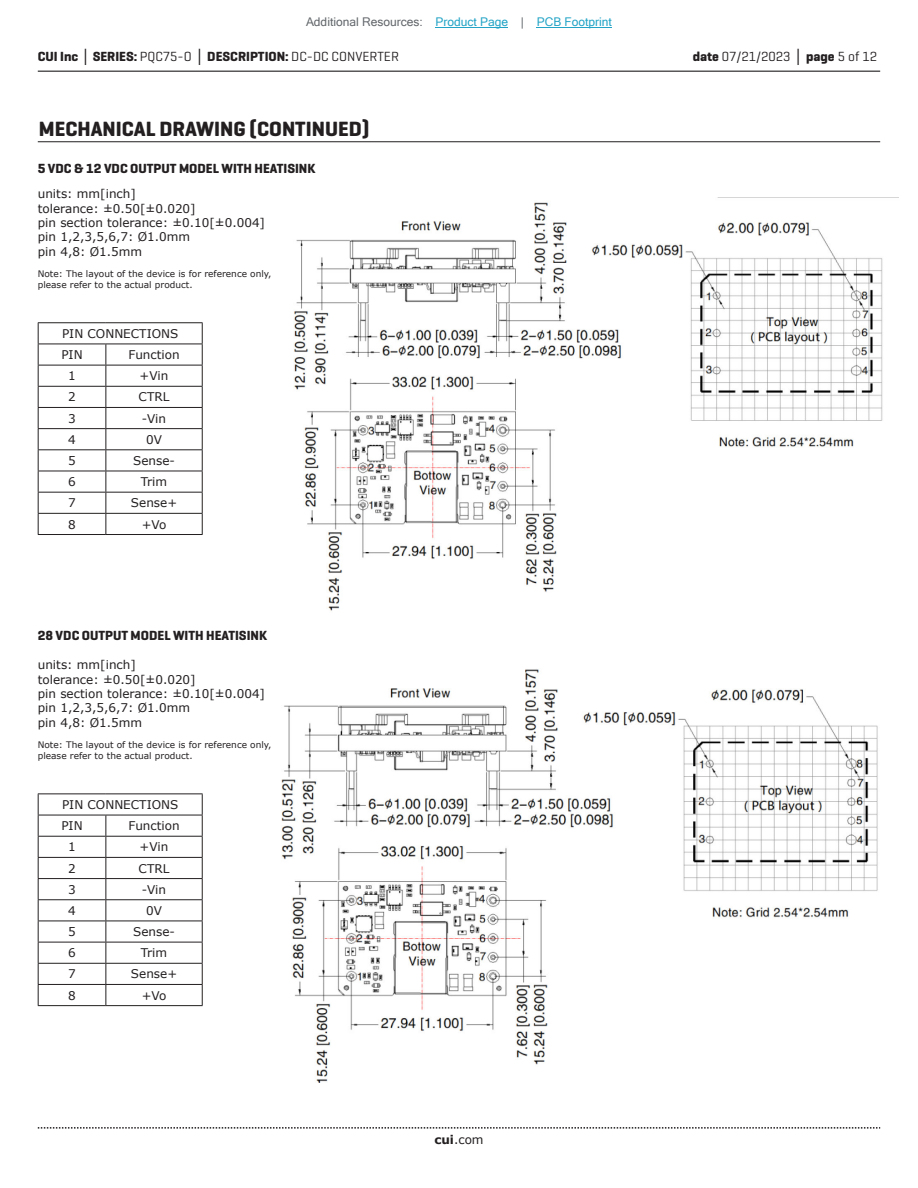
<style>
.page{position:relative;width:918px;height:1188px;background:#fff}
.page>*{position:absolute;margin:0;border:0;box-sizing:border-box;transform-origin:0 0}
.t1{font:700 21px "Geogrotesque";color:#231f20}
.t2{font:700 13.5px "Geogrotesque";color:#231f20}
.t3{font:13.5px "Geogrotesque";color:#231f20}
.t4{font:12px/14.4px "Verdana";color:#231f20}
.t5{font:12px "Microsoft Sans Serif";color:#23a4c6}
.t6{font:9px/10.8px "Verdana";color:#231f20}
.s1{color:#63676b}
.s2{font-family:"Verdana"}
.s3{font-weight:400}
.s4{font-weight:700}
.s5{font-family:"Verdana";font-weight:700}
</style>
<div class="page">
<hr style="left:38px;top:71px;width:842px;height:1px;background:#231f20">
<svg style="left:38px;top:1127px;width:842px;height:2px"></svg>
<img style="left:281px;top:669px;width:597px;height:413px">
<img style="left:294px;top:202px;width:589px;height:409px">
<hr style="left:38px;top:322px;width:68px;height:1px;background:#231f20">
<hr style="left:106px;top:322px;width:97px;height:1px;background:#231f20">
<hr style="left:38px;top:344px;width:68px;height:1px;background:#231f20">
<hr style="left:106px;top:344px;width:97px;height:1px;background:#231f20">
<hr style="left:38px;top:365px;width:68px;height:1px;background:#231f20">
<hr style="left:106px;top:365px;width:97px;height:1px;background:#231f20">
<hr style="left:38px;top:386px;width:68px;height:1px;background:#231f20">
<hr style="left:106px;top:386px;width:97px;height:1px;background:#231f20">
<hr style="left:38px;top:407px;width:68px;height:1px;background:#231f20">
<hr style="left:106px;top:407px;width:97px;height:1px;background:#231f20">
<hr style="left:38px;top:428px;width:68px;height:1px;background:#231f20">
<hr style="left:106px;top:428px;width:97px;height:1px;background:#231f20">
<hr style="left:38px;top:449px;width:68px;height:1px;background:#231f20">
<hr style="left:106px;top:449px;width:97px;height:1px;background:#231f20">
<hr style="left:38px;top:471px;width:68px;height:1px;background:#231f20">
<hr style="left:106px;top:471px;width:97px;height:1px;background:#231f20">
<hr style="left:38px;top:492px;width:68px;height:1px;background:#231f20">
<hr style="left:106px;top:492px;width:97px;height:1px;background:#231f20">
<hr style="left:38px;top:513px;width:68px;height:1px;background:#231f20">
<svg style="left:38px;top:323px;width:1px;height:211px"></svg>
<hr style="left:106px;top:513px;width:97px;height:1px;background:#231f20">
<svg style="left:105px;top:344px;width:1px;height:190px"></svg>
<svg style="left:202px;top:323px;width:1px;height:211px"></svg>
<hr style="left:38px;top:534px;width:68px;height:1px;background:#231f20">
<hr style="left:106px;top:534px;width:97px;height:1px;background:#231f20">
<hr style="left:38px;top:141px;width:842px;height:1px;background:#231f20">
<hr style="left:38px;top:793px;width:68px;height:1px;background:#231f20">
<hr style="left:106px;top:793px;width:97px;height:1px;background:#231f20">
<hr style="left:38px;top:815px;width:68px;height:1px;background:#231f20">
<hr style="left:106px;top:815px;width:97px;height:1px;background:#231f20">
<hr style="left:38px;top:836px;width:68px;height:1px;background:#231f20">
<hr style="left:106px;top:836px;width:97px;height:1px;background:#231f20">
<hr style="left:38px;top:857px;width:68px;height:1px;background:#231f20">
<hr style="left:106px;top:857px;width:97px;height:1px;background:#231f20">
<hr style="left:38px;top:878px;width:68px;height:1px;background:#231f20">
<hr style="left:106px;top:878px;width:97px;height:1px;background:#231f20">
<hr style="left:38px;top:899px;width:68px;height:1px;background:#231f20">
<hr style="left:106px;top:899px;width:97px;height:1px;background:#231f20">
<hr style="left:38px;top:921px;width:68px;height:1px;background:#231f20">
<hr style="left:106px;top:921px;width:97px;height:1px;background:#231f20">
<hr style="left:38px;top:942px;width:68px;height:1px;background:#231f20">
<hr style="left:106px;top:942px;width:97px;height:1px;background:#231f20">
<hr style="left:38px;top:963px;width:68px;height:1px;background:#231f20">
<hr style="left:106px;top:963px;width:97px;height:1px;background:#231f20">
<hr style="left:38px;top:984px;width:68px;height:1px;background:#231f20">
<svg style="left:38px;top:794px;width:1px;height:211px"></svg>
<hr style="left:106px;top:984px;width:97px;height:1px;background:#231f20">
<svg style="left:105px;top:815px;width:1px;height:190px"></svg>
<svg style="left:202px;top:794px;width:1px;height:211px"></svg>
<hr style="left:38px;top:1005px;width:68px;height:1px;background:#231f20">
<hr style="left:106px;top:1005px;width:97px;height:1px;background:#231f20">
<hr style="left:436px;top:27px;width:72px;height:1px;background:#23a4c6">
<hr style="left:537px;top:27px;width:75px;height:1px;background:#23a4c6">
<p class="t5" style="left:306px;top:15px;width:307px"><span class="s1">Additional Resources:</span> Product Page <span class="s1">|</span> PCB Footprint</p>
<p class="t2" style="left:38px;top:48px;width:363px">CUI Inc <span class="s2">│</span> SERIES: <span class="s3">PQC75-O</span> <span class="s2">│</span> DESCRIPTION: <span class="s3">DC-DC CONVERTER</span></p>
<p class="t3" style="left:693px;top:48px;width:186px"><span class="s4">date</span> 07/21/2023 <span class="s5">│</span> <span class="s4">page</span> 5 of 12</p>
<h1 class="t1" style="left:39px;top:116px;width:332px">MECHANICAL DRAWING (CONTINUED)</h1>
<p class="t2" style="left:38px;top:160px;width:279px">5 VDC &amp; 12 VDC OUTPUT MODEL WITH HEATISINK</p>
<p class="t4" style="left:38px;top:186px;width:229px">units: mm[inch]<br>tolerance: ±0.50[±0.020]<br>pin section tolerance: ±0.10[±0.004] pin 1,2,3,5,6,7: Ø1.0mm<br>pin 4,8: Ø1.5mm</p>
<p class="t6" style="left:38px;top:269px;width:235px">Note: The layout of the device is for reference only, please refer to the actual product.</p>
<p class="t4" style="left:61px;top:323px;width:118px;line-height:21.1px">PIN CONNECTIONS<br>PIN</p>
<p class="t4" style="left:128px;top:347px;width:53px">Function</p>
<p class="t4" style="left:68px;top:369px;width:9px">1</p>
<p class="t4" style="left:140px;top:369px;width:30px">+Vin</p>
<p class="t4" style="left:68px;top:390px;width:9px">2</p>
<p class="t4" style="left:139px;top:390px;width:32px">CTRL</p>
<p class="t4" style="left:68px;top:411px;width:9px">3</p>
<p class="t4" style="left:142px;top:411px;width:26px">-Vin</p>
<p class="t4" style="left:68px;top:432px;width:9px">4</p>
<p class="t4" style="left:146px;top:432px;width:17px">0V</p>
<p class="t4" style="left:68px;top:453px;width:9px">5</p>
<p class="t4" style="left:133px;top:453px;width:43px">Sense-</p>
<p class="t4" style="left:68px;top:474px;width:9px">6</p>
<p class="t4" style="left:141px;top:474px;width:28px">Trim</p>
<p class="t4" style="left:68px;top:496px;width:9px">7</p>
<p class="t4" style="left:131px;top:496px;width:48px">Sense+</p>
<p class="t4" style="left:68px;top:517px;width:9px">8</p>
<p class="t4" style="left:142px;top:517px;width:26px">+Vo</p>
<p class="t2" style="left:38px;top:627px;width:231px">28 VDC OUTPUT MODEL WITH HEATISINK</p>
<p class="t4" style="left:38px;top:658px;width:229px">units: mm[inch]<br>tolerance: ±0.50[±0.020]<br>pin section tolerance: ±0.10[±0.004] pin 1,2,3,5,6,7: Ø1.0mm<br>pin 4,8: Ø1.5mm</p>
<p class="t6" style="left:38px;top:740px;width:235px">Note: The layout of the device is for reference only, please refer to the actual product.</p>
<p class="t4" style="left:61px;top:794px;width:118px;line-height:21.1px">PIN CONNECTIONS<br>PIN</p>
<p class="t4" style="left:128px;top:819px;width:53px">Function</p>
<p class="t4" style="left:68px;top:840px;width:9px">1</p>
<p class="t4" style="left:140px;top:840px;width:30px">+Vin</p>
<p class="t4" style="left:68px;top:861px;width:9px">2</p>
<p class="t4" style="left:139px;top:861px;width:32px">CTRL</p>
<p class="t4" style="left:68px;top:882px;width:9px">3</p>
<p class="t4" style="left:142px;top:882px;width:26px">-Vin</p>
<p class="t4" style="left:68px;top:903px;width:9px">4</p>
<p class="t4" style="left:146px;top:903px;width:17px">0V</p>
<p class="t4" style="left:68px;top:924px;width:9px">5</p>
<p class="t4" style="left:133px;top:924px;width:43px">Sense-</p>
<p class="t4" style="left:68px;top:946px;width:9px">6</p>
<p class="t4" style="left:141px;top:946px;width:28px">Trim</p>
<p class="t4" style="left:68px;top:967px;width:9px">7</p>
<p class="t4" style="left:131px;top:967px;width:48px">Sense+</p>
<p class="t4" style="left:68px;top:988px;width:9px">8</p>
<p class="t4" style="left:142px;top:988px;width:26px">+Vo</p>
<p class="t4" style="left:434px;top:1132px;width:51px"><span class="s4">cui</span>.com</p>
</div>
